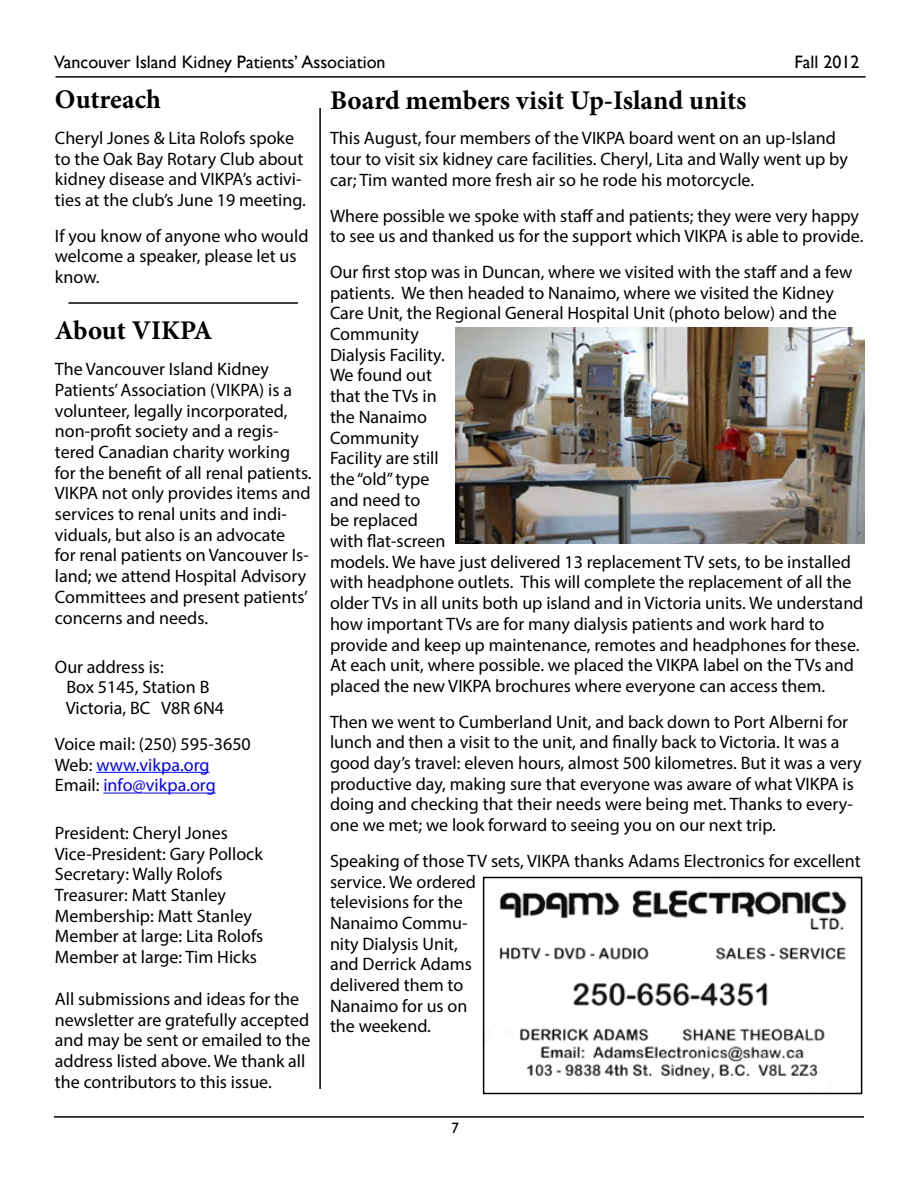
<style>
.page{position:relative;width:918px;height:1188px;background:#fff}
.page>*{position:absolute;margin:0;border:0;box-sizing:border-box;transform-origin:0 0}
.t1{font:700 27px "Minion Pro";color:#000}
.t2{font:18px/20.7px "Myriad Pro";color:#000}
.t3{font:18px "Gill Sans";color:#000}
.t4{font:15px "Gill Sans";color:#000}
.s1{color:#00f}
</style>
<div class="page">
<hr style="left:54px;top:1116px;width:810px;height:2px;background:#000">
<hr style="left:56px;top:76px;width:810px;height:2px;background:#000">
<img style="left:456px;top:328px;width:408px;height:216px">
<hr style="left:96px;top:772px;width:113px;height:1px;background:#00f">
<hr style="left:103px;top:793px;width:113px;height:1px;background:#00f">
<img style="left:499px;top:890px;width:348px;height:190px">
<div style="left:483px;top:877px;width:379px;height:217px;border:2px solid #000"></div>
<hr style="left:68px;top:302px;width:230px;height:2px;background:#000">
<hr style="left:319px;top:108px;width:2px;height:981px;background:#000">
<p class="t3" style="left:54px;top:51px;width:333px">Vancouver Island Kidney Patients’ Association</p>
<p class="t3" style="left:794px;top:51px;width:67px">Fall 2012</p>
<h1 class="t1" style="left:330px;top:81px;width:418px">Board members visit Up-Island units</h1>
<p class="t2" style="left:330px;top:128px;width:519px">This August, four members of the VIKPA board went on an up-Island tour to visit six kidney care facilities. Cheryl, Lita and Wally went up by car; Tim wanted more fresh air so he rode his motorcycle.</p>
<p class="t2" style="left:330px;top:205px;width:535px">Where possible we spoke with staff and patients; they were very happy to see us and thanked us for the support which VIKPA is able to provide.</p>
<p class="t2" style="left:330px;top:261px;width:535px">Our first stop was in Duncan, where we visited with the staff and a few patients. We then headed to Nanaimo, where we visited the Kidney Care Unit, the Regional General Hospital Unit (photo below) and the Community<br>Dialysis Facility.<br>We found out<br>that the TVs in<br>the Nanaimo<br>Community<br>Facility are still<br>the “old” type<br>and need to<br>be replaced<br>with flat-screen<br>models. We have just delivered 13 replacement TV sets, to be installed with headphone outlets. This will complete the replacement of all the older TVs in all units both up island and in Victoria units. We understand how important TVs are for many dialysis patients and work hard to provide and keep up maintenance, remotes and headphones for these.<br>At each unit, where possible. we placed the VIKPA label on the TVs and placed the new VIKPA brochures where everyone can access them.</p>
<p class="t2" style="left:330px;top:711px;width:533px">Then we went to Cumberland Unit, and back down to Port Alberni for lunch and then a visit to the unit, and finally back to Victoria. It was a good day’s travel: eleven hours, almost 500 kilometres. But it was a very productive day, making sure that everyone was aware of what VIKPA is doing and checking that their needs were being met. Thanks to every&shy;one we met; we look forward to seeing you on our next trip.</p>
<p class="t2" style="left:330px;top:850px;width:532px">Speaking of those TV sets, VIKPA thanks Adams Electronics for excellent service. We ordered<br>televisions for the<br>Nanaimo Commu-<br>nity Dialysis Unit,<br>and Derrick Adams<br>delivered them to<br>Nanaimo for us on<br>the weekend.</p>
<h1 class="t1" style="left:55px;top:80px;width:108px">Outreach</h1>
<p class="t2" style="left:55px;top:127px;width:252px">Cheryl Jones &amp; Lita Rolofs spoke to the Oak Bay Rotary Club about kidney disease and VIKPA’s activi&shy;ties at the club’s June 19 meeting.</p>
<p class="t2" style="left:55px;top:225px;width:255px">If you know of anyone who would welcome a speaker, please let us know.</p>
<h1 class="t1" style="left:55px;top:312px;width:159px">About VIKPA</h1>
<p class="t2" style="left:55px;top:358px;width:258px">The Vancouver Island Kidney<br>Patients’ Association (VIKPA) is a volunteer, legally incorporated, non-profit society and a regis&shy;tered Canadian charity working for the benefit of all renal patients.<br>VIKPA not only provides items and services to renal units and indi&shy;viduals, but also is an advocate<br>for renal patients on Vancouver Is&shy;land; we attend Hospital Advisory<br>Committees and present patients’ concerns and needs.</p>
<p class="t2" style="left:66px;top:656px;width:160px;text-indent:-11px">Our address is:<br>Box 5145, Station B<br>Victoria, BC V8R 6N4</p>
<p class="t2" style="left:55px;top:733px;width:197px">Voice mail: (250) 595-3650<br>Web: <span class="s1">www.vikpa.org<br></span>Email: <span class="s1">info@vikpa.org</span></p>
<p class="t2" style="left:55px;top:822px;width:210px">President: Cheryl Jones<br>Vice-President: Gary Pollock<br>Secretary: Wally Rolofs<br>Treasurer: Matt Stanley<br>Membership: Matt Stanley<br>Member at large: Lita Rolofs<br>Member at large: Tim Hicks</p>
<p class="t2" style="left:55px;top:988px;width:257px">All submissions and ideas for the newsletter are gratefully accepted and may be sent or emailed to the address listed above. We thank all the contributors to this issue.</p>
<p class="t4" style="left:451px;top:1119px;width:9px">7</p>
</div>
